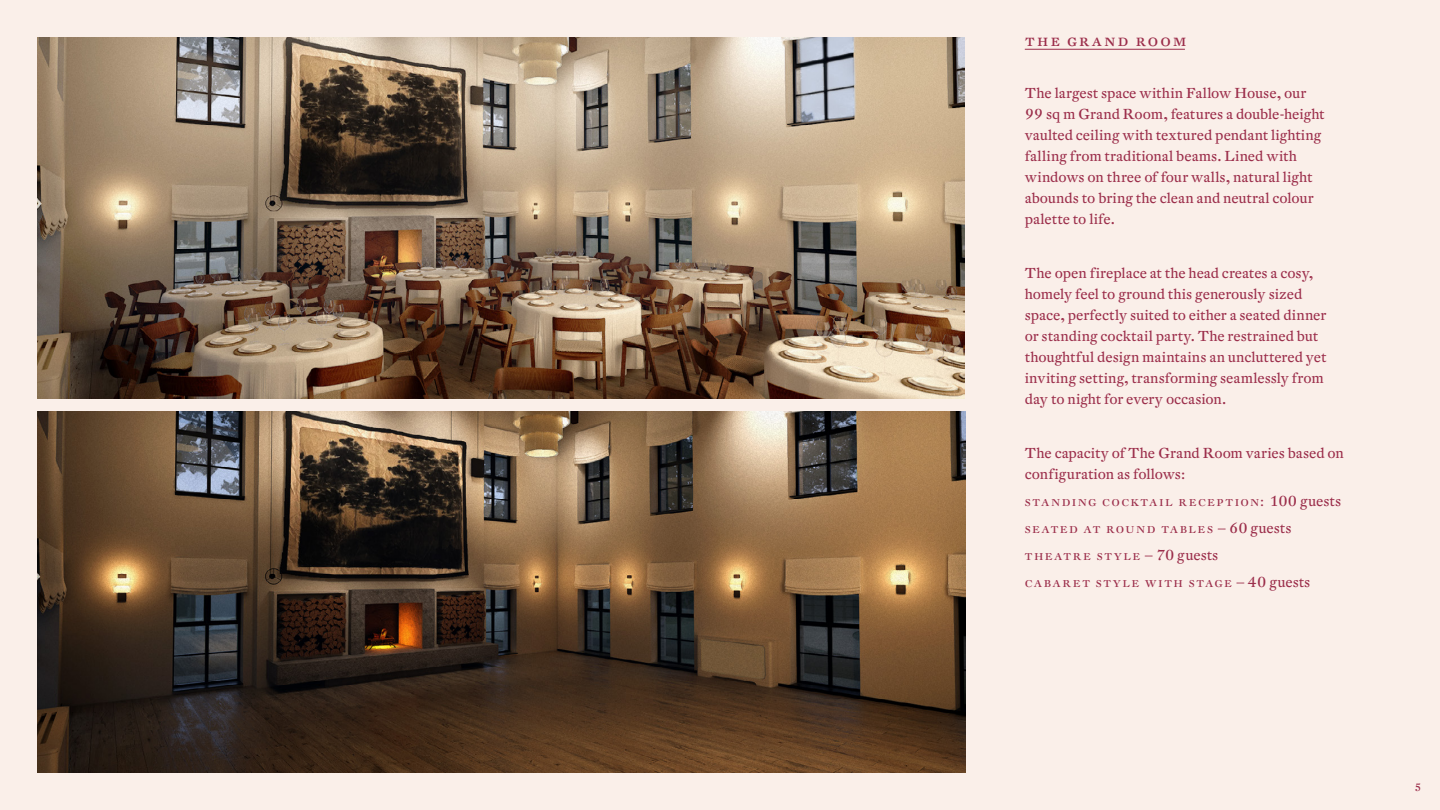
<style>
.page{position:relative;width:1440px;height:810px;background:#faefe9}
.page>*{position:absolute;margin:0;border:0;box-sizing:border-box;transform-origin:0 0}
.t1{font:16.5px "DTL Fleischmann T Caps";letter-spacing:.1em;color:#9b2d4a}
.t2{font:14.25px/21px "DTL Fleischmann T";letter-spacing:-.005em;color:#9b2d4a}
.t3{font:14.25px/27px "DTL Fleischmann D Caps";letter-spacing:.11em;color:#9b2d4a}
.t4{font:10.5px "DTL Fleischmann T";color:#9b2d4a}
.s1{font-family:"DTL Fleischmann T"}
</style>
<div class="page">
<img style="left:38px;top:38px;width:927px;height:361px">
<hr style="left:1025px;top:49px;width:160px;height:1px;background:#9b2d4a">
<img style="left:38px;top:411px;width:927px;height:361px">
<p class="t1" style="left:1025px;top:29px;width:163px">the grand room</p>
<p class="t2" style="left:1025px;top:83px;width:301px">The largest space within Fallow House, our 99 sq m Grand Room, features a double-height vaulted ceiling with textured pendant lighting falling from traditional beams. Lined with windows on three of four walls, natural light abounds to bring the clean and neutral colour palette to life.</p>
<p class="t2" style="left:1025px;top:263px;width:303px">The open fireplace at the head creates a cosy, homely feel to ground this generously sized space, perfectly suited to either a seated dinner or standing cocktail party. The restrained but thoughtful design maintains an uncluttered yet inviting setting, transforming seamlessly from day to night for every occasion.</p>
<p class="t2" style="left:1025px;top:443px;width:321px">The capacity of The Grand Room varies based on configuration as follows:</p>
<p class="t3" style="left:1025px;top:488px;width:318px">standing cocktail reception: <span class="s1">100 guests </span>seated at round tables <span class="s1">– 60 guests </span>theatre style <span class="s1">– 70 guests<br></span>cabaret style with stage <span class="s1">– 40 guests</span></p>
<p class="t4" style="left:1414px;top:781px;width:8px">5</p>
</div>
